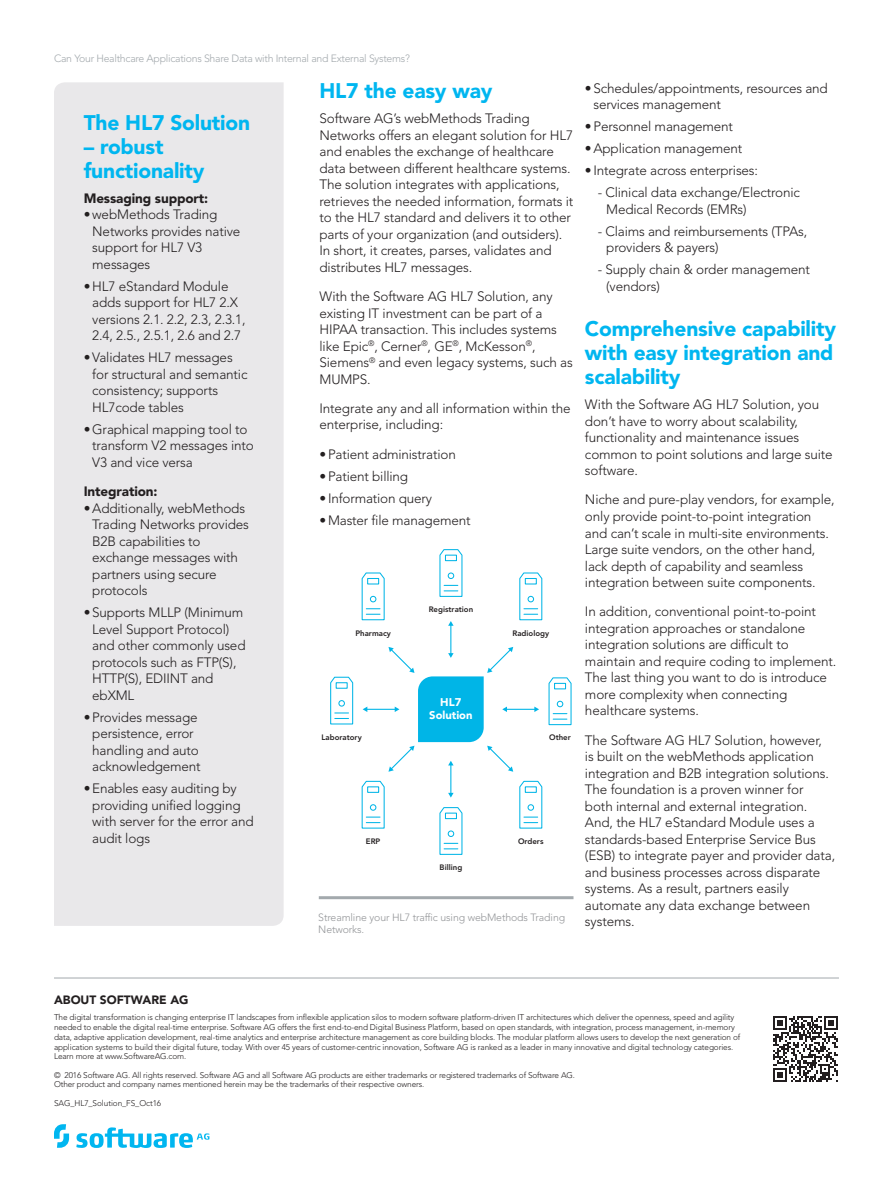
<style>
.page{position:relative;width:893px;height:1187px;background:#fff}
.page>*{position:absolute;margin:0;border:0;box-sizing:border-box;transform-origin:0 0}
.Subhead-blue-14_16{font:900 21px/24px "Avenir LT Std";letter-spacing:-.01em;color:#00b6f0}
.Bodycopy-9_11{font:300 13.5px/16.5px "Avenir LT Std";letter-spacing:-.01em;color:#231f20}
.Bullet-9_11{font:300 13.5px/16.5px "Avenir LT Std";letter-spacing:-.01em;color:#231f20}
.Bullet_Last_Sent-9_1{font:300 13.5px/16.5px "Avenir LT Std";letter-spacing:-.01em;color:#231f20}
.Bodycopy_Header-blac{font:900 13.5px "Avenir LT Std";letter-spacing:-.01em;color:#231f20}
.t1{font:900 12px "Avenir LT Std";color:#231f20}
.t2{font:900 11.1px/12.6px "Avenir LT Std";color:#fff;text-align:center}
.t3{font:300 10.5px "Avenir LT Std";letter-spacing:-.025em;color:#a3a9ad}
.ImageDescription-7_8{font:300 10.5px/12.8px "Avenir LT Std";letter-spacing:-.01em;color:#939598}
.Boiler_bodycopy-5_5{font:300 8.25px/9.8px "Avenir LT Std";letter-spacing:-.015em;color:#231f20}
.t4{font:800 7.8px "Avenir LT Std";color:#231f20}
</style>
<div class="page">
<svg style="left:54px;top:1124px;width:155px;height:23px"></svg>
<svg style="left:773px;top:1081px;width:65px;height:1px"></svg>
<svg style="left:773px;top:1016px;width:65px;height:65px"></svg>
<hr style="left:54px;top:977px;width:785px;height:1px;background:#a3a9ad">
<svg style="left:361px;top:549px;width:211px;height:306px"></svg>
<svg style="left:330px;top:676px;width:24px;height:49px"></svg>
<hr style="left:319px;top:896px;width:254px;height:3px;background:#a3a9ad">
<div style="left:54px;top:82px;width:230px;height:843px;background:#e9e8ea"></div>
<p class="t3" style="left:54px;top:52px;width:357px">Can Your Healthcare Applications Share Data with Internal and External Systems?</p>
<p class="Subhead-blue-14_16" style="left:84px;top:110px;width:168px">The HL7 Solution</p>
<p class="Subhead-blue-14_16" style="left:84px;top:134px;width:122px">– robust functionality</p>
<p class="Bodycopy_Header-blac" style="left:84px;top:190px;width:126px">Messaging support:</p>
<p class="Bodycopy-9_11" style="left:92px;top:206px;width:150px;text-indent:-9px">•webMethods Trading<br>Networks provides native support for HL7 V3 messages</p>
<p class="Bodycopy-9_11" style="left:92px;top:278px;width:155px;text-indent:-9px">•HL7 eStandard Module adds support for HL7 2.X versions 2.1. 2.2, 2.3, 2.3.1,<br>2.4, 2.5., 2.5.1, 2.6 and 2.7</p>
<p class="Bodycopy-9_11" style="left:92px;top:349px;width:157px;text-indent:-9px">•Validates HL7 messages for structural and semantic consistency; supports<br>HL7code tables</p>
<p class="Bodycopy-9_11" style="left:92px;top:421px;width:163px;text-indent:-9px">•Graphical mapping tool to transform V2 messages into<br>V3 and vice versa</p>
<p class="Bodycopy_Header-blac" style="left:84px;top:483px;width:75px">Integration:</p>
<p class="Bodycopy-9_11" style="left:92px;top:499px;width:158px;text-indent:-9px">•Additionally, webMethods<br>Trading Networks provides<br>B2B capabilities to exchange messages with partners using secure protocols</p>
<p class="Bodycopy-9_11" style="left:92px;top:604px;width:155px;text-indent:-9px">•Supports MLLP (Minimum<br>Level Support Protocol) and other commonly used protocols such as FTP(S),<br>HTTP(S), EDIINT and ebXML</p>
<p class="Bodycopy-9_11" style="left:92px;top:708px;width:110px;text-indent:-9px">•Provides message persistence, error handling and auto acknowledgement</p>
<p class="Bodycopy-9_11" style="left:92px;top:780px;width:163px;text-indent:-9px">•Enables easy auditing by providing unified logging with server for the error and audit logs</p>
<p class="Subhead-blue-14_16" style="left:319px;top:79px;width:174px">HL7 the easy way</p>
<p class="Bodycopy-9_11" style="left:319px;top:110px;width:255px">Software AG’s webMethods Trading Networks offers an elegant solution for HL7 and enables the exchange of healthcare data between different healthcare systems.<br>The solution integrates with applications, retrieves the needed information, formats it to the HL7 standard and delivers it to other parts of your organization (and outsiders).<br>In short, it creates, parses, validates and distributes HL7 messages.</p>
<p class="Bodycopy-9_11" style="left:319px;top:288px;width:255px">With the Software AG HL7 Solution, any existing IT investment can be part of a HIPAA transaction. This includes systems like Epic<sup>®</sup>, Cerner<sup>®</sup>, GE<sup>®</sup>, McKesson<sup>®</sup>, Siemens<sup>®</sup> and even legacy systems, such as MUMPS.</p>
<p class="Bodycopy-9_11" style="left:319px;top:400px;width:253px">Integrate any and all information within the enterprise, including:</p>
<p class="Bodycopy-9_11" style="left:319px;top:446px;width:138px">•Patient administration</p>
<p class="Bodycopy-9_11" style="left:319px;top:468px;width:90px">•Patient billing</p>
<p class="Bodycopy-9_11" style="left:319px;top:490px;width:114px">• Information query</p>
<p class="Bodycopy-9_11" style="left:319px;top:512px;width:153px">•Master file management</p>
<p class="t4" style="left:355px;top:628px;width:37px">Pharmacy</p>
<p class="t4" style="left:429px;top:605px;width:46px">Registration</p>
<p class="t2" style="left:429px;top:696px;width:45px">HL7<br>Solution</p>
<p class="t4" style="left:512px;top:628px;width:38px">Radiology</p>
<p class="t4" style="left:322px;top:732px;width:42px">Laboratory</p>
<p class="t4" style="left:549px;top:733px;width:23px">Other</p>
<p class="t4" style="left:366px;top:836px;width:16px">ERP</p>
<p class="t4" style="left:518px;top:836px;width:27px">Orders</p>
<p class="t4" style="left:440px;top:862px;width:24px">Billing</p>
<p class="ImageDescription-7_8" style="left:318px;top:910px;width:248px">Streamline your HL7 traffic using webMethods Trading<br>Networks.</p>
<p class="Bodycopy-9_11" style="left:593px;top:80px;width:236px;text-indent:-9px">•Schedules/appointments, resources and services management</p>
<p class="Bodycopy-9_11" style="left:585px;top:118px;width:149px">•Personnel management</p>
<p class="Bodycopy-9_11" style="left:585px;top:140px;width:159px">•Application management</p>
<p class="Bodycopy-9_11" style="left:585px;top:162px;width:175px">• Integrate across enterprises:</p>
<p class="Bullet-9_11" style="left:606px;top:184px;width:195px;text-indent:-9px">- Clinical data exchange/Electronic<br>Medical Records (EMRs)</p>
<p class="Bullet-9_11" style="left:606px;top:223px;width:202px;text-indent:-9px">- Claims and reimbursements (TPAs, providers &amp; payers)</p>
<p class="Bullet_Last_Sent-9_1" style="left:606px;top:261px;width:205px;text-indent:-9px">- Supply chain &amp; order management (vendors)</p>
<p class="Subhead-blue-14_16" style="left:585px;top:317px;width:253px">Comprehensive capability with easy integration and scalability</p>
<p class="Bodycopy-9_11" style="left:585px;top:396px;width:249px">With the Software AG HL7 Solution, you don’t have to worry about scalability, functionality and maintenance issues common to point solutions and large suite software.</p>
<p class="Bodycopy-9_11" style="left:585px;top:491px;width:251px">Niche and pure-play vendors, for example, only provide point-to-point integration and can’t scale in multi-site environments.<br>Large suite vendors, on the other hand, lack depth of capability and seamless integration between suite components.</p>
<p class="Bodycopy-9_11" style="left:585px;top:603px;width:253px">In addition, conventional point-to-point integration approaches or standalone integration solutions are difficult to maintain and require coding to implement.<br>The last thing you want to do is introduce more complexity when connecting healthcare systems.</p>
<p class="Bodycopy-9_11" style="left:585px;top:731px;width:252px">The Software AG HL7 Solution, however,<br>is built on the webMethods application integration and B2B integration solutions.<br>The foundation is a proven winner for<br>both internal and external integration.<br>And, the HL7 eStandard Module uses a standards-based Enterprise Service Bus (ESB) to integrate payer and provider data, and business processes across disparate systems. As a result, partners easily automate any data exchange between systems.</p>
<p class="t1" style="left:54px;top:992px;width:136px">ABOUT SOFTWARE AG</p>
<p class="Boiler_bodycopy-5_5" style="left:54px;top:1012px;width:688px">The digital transformation is changing enterprise IT landscapes from inflexible application silos to modern software platform-driven IT architectures which deliver the openness, speed and agility needed to enable the digital real-time enterprise. Software AG offers the first end-to-end Digital Business Platform, based on open standards, with integration, process management, in-memory data, adaptive application development, real-time analytics and enterprise architecture management as core building blocks. The modular platform allows users to develop the next generation of application systems to build their digital future, today. With over 45 years of customer-centric innovation, Software AG is ranked as a leader in many innovative and digital technology categories.<br>Learn more at www.SoftwareAG.com.</p>
<p class="Boiler_bodycopy-5_5" style="left:54px;top:1069px;width:522px">© 2016 Software AG. All rights reserved. Software AG and all Software AG products are either trademarks or registered trademarks of Software AG.<br>Other product and company names mentioned herein may be the trademarks of their respective owners.</p>
<p class="Boiler_bodycopy-5_5" style="left:54px;top:1098px;width:109px">SAG_HL7_Solution_FS_Oct16</p>
</div>
